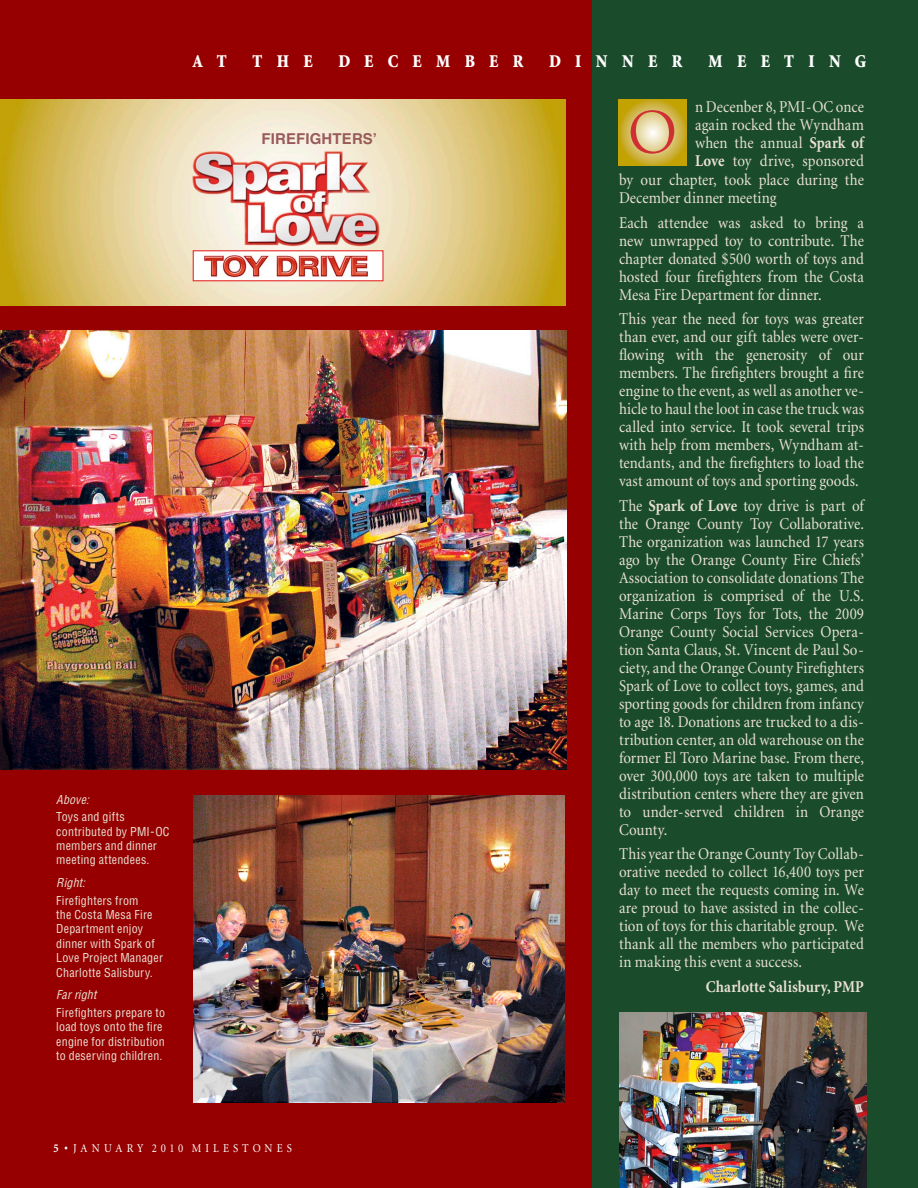
<style>
.page{position:relative;width:918px;height:1188px;background:#fff}
.page>*{position:absolute;margin:0;border:0;box-sizing:border-box;transform-origin:0 0}
.t1{font:55.5px "Trajan";color:#ce3034}
.t2{font:900 18px "Minion";letter-spacing:.885em;color:#fff;scale:.9 1}
.t3{font:16.5px/18px "Minion";letter-spacing:.005em;color:#eae1d4;text-align:justify;scale:.9 1}
.t4{font:700 16.5px "Minion";letter-spacing:.01em;color:#eae1d4;scale:.9 1}
.t5{font:700 15px "Helvetica";letter-spacing:.01em;color:#995a5a}
.t6{font:condensed 12px/14.4px "Helvetica";letter-spacing:.02em;color:#eae1d4}
.t7{font:12px "Minion";letter-spacing:.375em;color:#fff;scale:.9 1}
.t8{font:italic condensed 12px "Helvetica";letter-spacing:.015em;color:#eae1d4}
.s1{font-weight:700}
</style>
<div class="page">
<div style="left:0;top:0;width:608px;height:1188px;background:#960000"></div>
<div style="left:592px;top:0;width:326px;height:1188px;background:#1a4c2b"></div>
<img style="left:0;top:100px;width:565px;height:205px">
<div style="left:193px;top:251px;width:190px;height:30px;background:#fff"></div>
<div style="left:193px;top:250px;width:191px;height:31px;border:1px solid #e72d2a"></div>
<img style="left:0;top:330px;width:567px;height:440px">
<img style="left:193px;top:796px;width:371px;height:307px">
<img style="left:619px;top:1013px;width:247px;height:175px">
<img style="left:204px;top:254px;width:163px;height:24px">
<svg style="left:619px;top:99px;width:68px;height:67px;background:#d2ba52"></svg>
<p class="t8" style="left:56px;top:792px;width:34px">Above:</p>
<p class="t6" style="left:56px;top:809px;width:115px">Toys and gifts contributed by PMI-OC members and dinner meeting attendees.</p>
<p class="t8" style="left:56px;top:875px;width:31px">Right:</p>
<p class="t6" style="left:56px;top:893px;width:108px">Firefighters from<br>the Costa Mesa Fire<br>Department enjoy dinner with Spark of<br>Love Project Manager<br>Charlotte Salisbury.</p>
<p class="t8" style="left:56px;top:987px;width:42px">Far right</p>
<p class="t6" style="left:56px;top:1005px;width:110px">Firefighters prepare to load toys onto the fire engine for distribution to deserving children.</p>
<p class="t2" style="left:193px;top:52px;width:39px">A T</p>
<p class="t2" style="left:253px;top:52px;width:68px">THE</p>
<p class="t2" style="left:338px;top:52px;width:207px">DECEMBER</p>
<p class="t2" style="left:549px;top:52px;width:150px">DINNER</p>
<p class="t2" style="left:709px;top:52px;width:177px">MEETING</p>
<p class="t3" style="left:695px;top:98px;width:189px">n Decenber 8, PMI-OC once</p>
<p class="t3" style="left:695px;top:116px;width:189px">again rocked the Wyndham</p>
<p class="t3" style="left:695px;top:134px;width:189px">when the annual <span class="s1">Spark of</span></p>
<p class="t3" style="left:695px;top:152px;width:189px"><span class="s1">Love</span> toy drive, sponsored</p>
<p class="t3" style="left:619px;top:171px;width:274px">by our chapter, took place during the</p>
<p class="t3" style="left:619px;top:189px;width:177px">December dinner meeting</p>
<p class="t3" style="left:619px;top:214px;width:274px">Each attendee was asked to bring a new unwrapped toy to contribute. The chapter donated $500 worth of toys and hosted four firefighters from the Costa Mesa Fire Department for dinner.</p>
<p class="t3" style="left:619px;top:310px;width:274px">This year the need for toys was greater than ever, and our gift tables were over&shy;flowing with the generosity of our members. The firefighters brought a fire engine to the event, as well as another ve&shy;hicle to haul the loot in case the truck was called into service. It took several trips with help from members, Wyndham at&shy;tendants, and the firefighters to load the vast amount of toys and sporting goods.</p>
<p class="t3" style="left:619px;top:497px;width:274px">The <span class="s1">Spark of Love</span> toy drive is part of the Orange County Toy Collaborative.<br>The organization was launched 17 years ago by the Orange County Fire Chiefs’ Association to consolidate donations The organization is comprised of the U.S.<br>Marine Corps Toys for Tots, the 2009<br>Orange County Social Services Opera&shy;tion Santa Claus, St. Vincent de Paul So&shy;ciety, and the Orange County Firefighters Spark of Love to collect toys, games, and sporting goods for children from infancy to age 18. Donations are trucked to a dis&shy;tribution center, an old warehouse on the former El Toro Marine base. From there, over 300,000 toys are taken to multiple distribution centers where they are given to under-served children in Orange County.</p>
<p class="t3" style="left:619px;top:845px;width:274px">This year the Orange County Toy Collab&shy;orative needed to collect 16,400 toys per day to meet the requests coming in. We are proud to have assisted in the collec&shy;tion of toys for this charitable group. We thank all the members who participated in making this event a success.</p>
<p class="t4" style="left:706px;top:978px;width:177px">Charlotte Salisbury, PMP</p>
<h1 class="t1" style="left:627px;top:99px;width:52px">O</h1>
<p class="t5" style="left:261px;top:129px;width:117px">FIREFIGHTERS’</p>
<p class="t7" style="left:54px;top:1143px;width:267px"><span class="s1">5 •</span> JANUARY 2010 MILESTONES</p>
</div>
